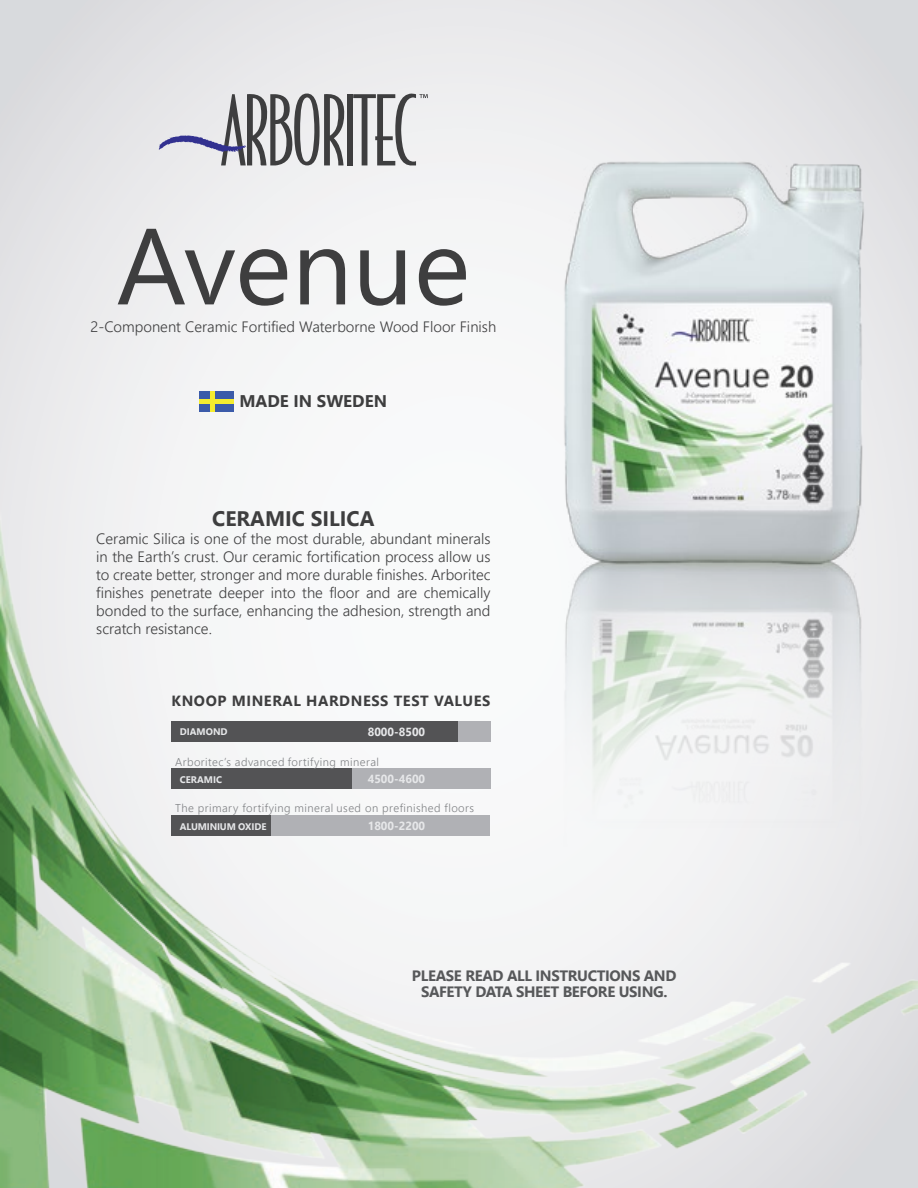
<style>
.page{position:relative;width:918px;height:1188px;background:#fff}
.page>*{position:absolute;margin:0;border:0;box-sizing:border-box;transform-origin:0 0}
.t1{font:108px "Nirmala UI";color:#3e3e3f}
.t2{font:700 21px "Nirmala UI";color:#3e3e3f}
.t3{font:700 16.95px "Nirmala UI";color:#3e3e3f}
.t4{font:300 15px/18px "Nirmala UI";color:#3e3e3f;text-align:justify}
.t5{font:700 15px/16.5px "Nirmala UI";letter-spacing:-.025em;color:#57585a;text-align:center}
.t6{font:700 14.7px "Nirmala UI";letter-spacing:.04em;color:#3e3e3f}
.t7{font:700 11.85px "Nirmala UI";color:#e6e7e9}
.t8{font:300 11.4px "Nirmala UI";letter-spacing:.04em;color:#808285}
.t9{font:700 9.6px "Nirmala UI";color:#e6e7e9}
.t10{font:700 9.6px "Nirmala UI";letter-spacing:-.02em;color:#e6e7e9}
</style>
<div class="page">
<svg style="left:0;top:0;width:918px;height:509px;fill:#edecee"></svg>
<img style="left:0;top:509px;width:918px;height:679px">
<img style="left:544px;top:140px;width:340px;height:841px">
<div style="left:347px;top:94px;width:6px;height:71px;background:#3e3e3f"></div>
<svg style="left:353px;top:94px;width:75px;height:72px"></svg>
<svg style="left:159px;top:93px;width:186px;height:72px;background:#b3b3b8"></svg>
<div style="left:200px;top:391px;width:34px;height:21px;background:#3b5ba9"></div>
<hr style="left:210px;top:391px;width:4px;height:21px;background:#f4ec2f">
<hr style="left:200px;top:400px;width:34px;height:4px;background:#f4ec2f">
<div style="left:455px;top:722px;width:35px;height:20px;background:#b0b1b5"></div>
<div style="left:172px;top:722px;width:286px;height:20px;background:#535355"></div>
<div style="left:266px;top:815px;width:224px;height:20px;background:#b0b1b5"></div>
<div style="left:172px;top:815px;width:99px;height:20px;background:#535355"></div>
<div style="left:349px;top:769px;width:141px;height:20px;background:#b0b1b5"></div>
<div style="left:172px;top:769px;width:180px;height:20px;background:#535355"></div>
<h1 class="t1" style="left:117px;top:178px;width:355px">Avenue</h1>
<p class="t4" style="left:90px;top:316px;width:407px">2-Component Ceramic Fortified Waterborne Wood Floor Finish</p>
<p class="t3" style="left:239px;top:386px;width:149px">MADE IN SWEDEN</p>
<h2 class="t2" style="left:212px;top:500px;width:164px">CERAMIC SILICA</h2>
<p class="t4" style="left:96px;top:529px;width:396px">Ceramic Silica is one of the most durable, abundant minerals in the Earthʼs crust. Our ceramic fortification process allow us to create better, stronger and more durable finishes. Arboritec finishes penetrate deeper into the floor and are chemically bonded to the surface, enhancing the adhesion, strength and scratch resistance.</p>
<p class="t6" style="left:172px;top:688px;width:320px">KNOOP MINERAL HARDNESS TEST VALUES</p>
<p class="t7" style="left:368px;top:722px;width:59px">8000-8500</p>
<p class="t9" style="left:180px;top:724px;width:49px">DIAMOND</p>
<p class="t8" style="left:175px;top:753px;width:205px">Arboritecʼs advanced fortifying mineral</p>
<p class="t7" style="left:368px;top:769px;width:59px">4500-4600</p>
<p class="t8" style="left:175px;top:799px;width:301px">The primary fortifying mineral used on prefinished floors</p>
<p class="t9" style="left:180px;top:771px;width:44px">CERAMIC</p>
<p class="t10" style="left:180px;top:818px;width:88px">ALUMINIUM OXIDE</p>
<p class="t7" style="left:368px;top:816px;width:59px">1800-2200</p>
<p class="t5" style="left:412px;top:966px;width:266px">PLEASE READ ALL INSTRUCTIONS AND<br>SAFETY DATA SHEET BEFORE USING.</p>
</div>
